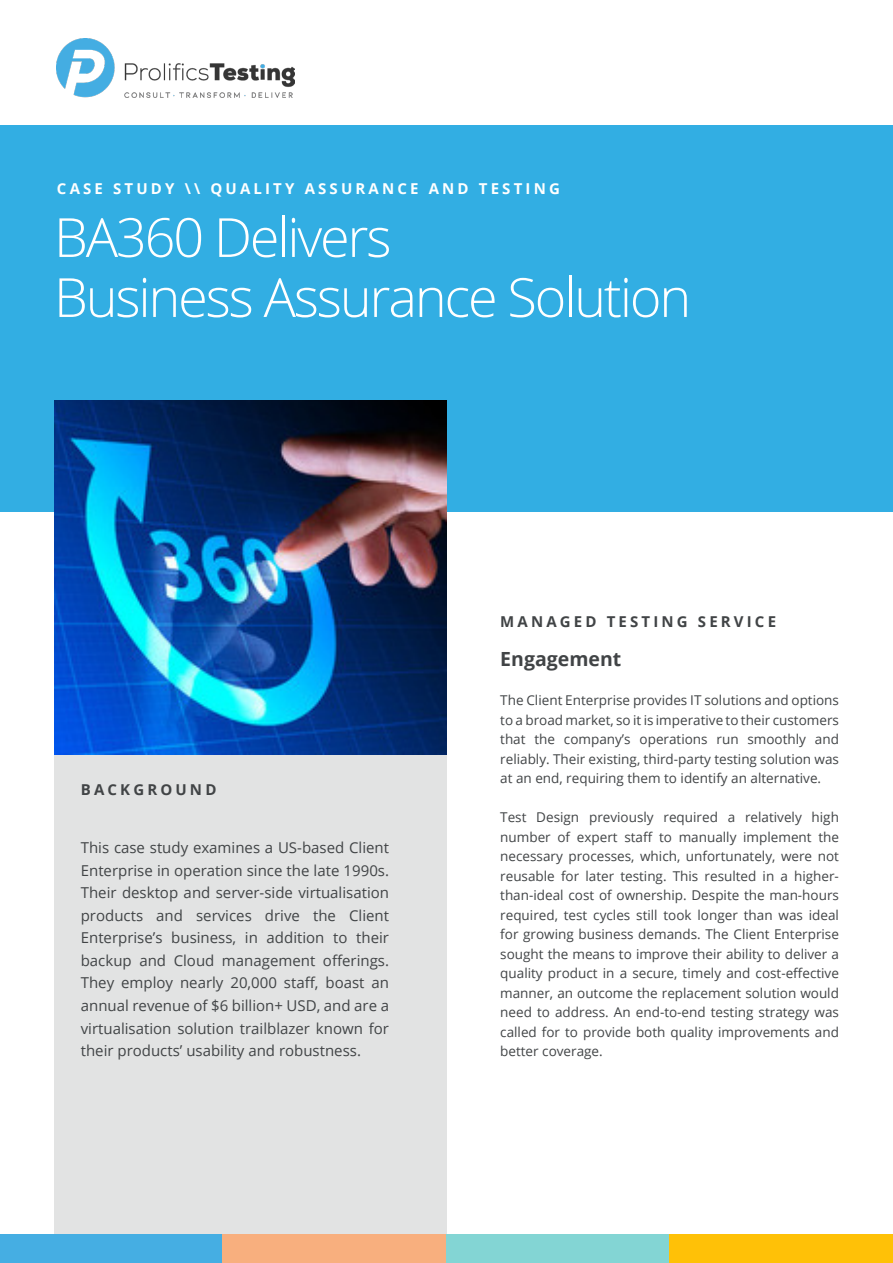
<style>
.page{position:relative;width:893px;height:1263px;background:#fff}
.page>*{position:absolute;margin:0;border:0;box-sizing:border-box;transform-origin:0 0}
.t1{font:300 54px/60px "Open Sans";letter-spacing:-.04em;color:#fff}
.t2{font:700 19.5px "Open Sans";color:#414446}
.t3{font:15px/22.5px "Open Sans";color:#414446;text-align:justify}
.t4{font:700 15px "Open Sans";letter-spacing:.21em;color:#fff}
.t5{font:700 15px "Open Sans";letter-spacing:.21em;color:#414446}
.t6{font:13.5px/19.5px "Open Sans";color:#414446;text-align:justify}
</style>
<div class="page">
<div style="left:0;top:125px;width:893px;height:387px;background:#32aee3"></div>
<div style="left:54px;top:403px;width:392px;height:854px;background:#e2e3e3"></div>
<div style="left:0;top:1235px;width:223px;height:28px;background:#45aee3"></div>
<div style="left:223px;top:1235px;width:223px;height:28px;background:#f8af7e"></div>
<div style="left:446px;top:1235px;width:224px;height:28px;background:#83d5d4"></div>
<div style="left:670px;top:1235px;width:223px;height:28px;background:#ffc107"></div>
<img style="left:57px;top:38px;width:238px;height:60px">
<img style="left:54px;top:401px;width:392px;height:354px">
<p class="t4" style="left:57px;top:178px;width:504px">CASE STUDY \\ QUALITY ASSURANCE AND TESTING</p>
<h1 class="t1" style="left:54px;top:206px;width:639px">BA360 Delivers<br>Business Assurance Solution</h1>
<p class="t5" style="left:81px;top:779px;width:137px">BACKGROUND</p>
<p class="t3" style="left:81px;top:836px;width:310px">This case study examines a US-based Client Enterprise in operation since the late 1990s.<br>Their desktop and server-side virtualisation products and services drive the Client Enterprise’s business, in addition to their backup and Cloud management offerings.<br>They employ nearly 20,000 staff, boast an annual revenue of $6 billion+ USD, and are a virtualisation solution trailblazer known for their products’ usability and robustness.</p>
<p class="t5" style="left:500px;top:611px;width:277px">MANAGED TESTING SERVICE</p>
<h2 class="t2" style="left:500px;top:645px;width:123px">Engagement</h2>
<p class="t6" style="left:500px;top:690px;width:340px">The Client Enterprise provides IT solutions and options to a broad market, so it is imperative to their customers that the company’s operations run smoothly and reliably. Their existing, third-party testing solution was at an end, requiring them to identify an alternative.</p>
<p class="t6" style="left:500px;top:807px;width:340px">Test Design previously required a relatively high number of expert staff to manually implement the necessary processes, which, unfortunately, were not reusable for later testing. This resulted in a higher&shy;than-ideal cost of ownership. Despite the man-hours required, test cycles still took longer than was ideal for growing business demands. The Client Enterprise sought the means to improve their ability to deliver a quality product in a secure, timely and cost-effective manner, an outcome the replacement solution would need to address. An end-to-end testing strategy was called for to provide both quality improvements and better coverage.</p>
</div>
